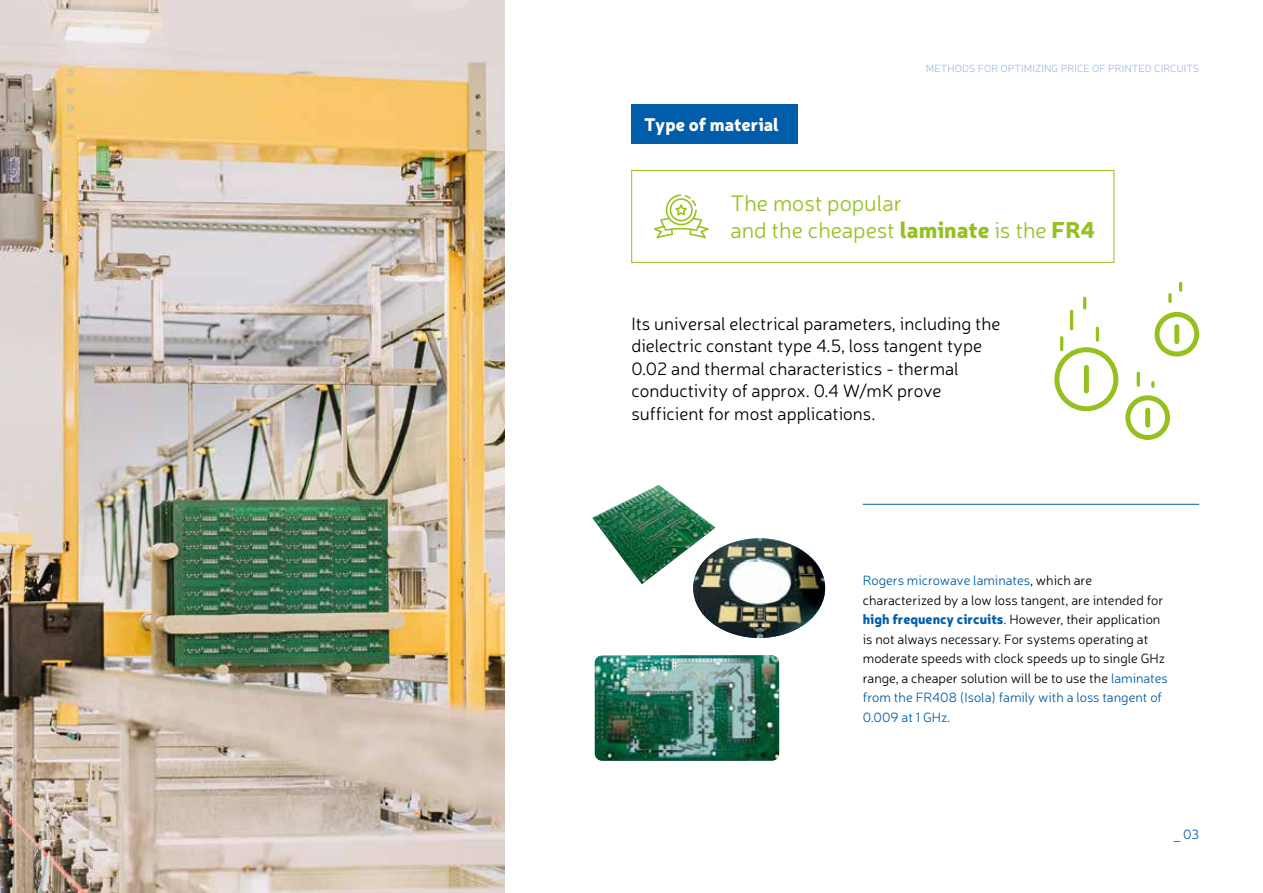
<style>
.page{position:relative;width:1263px;height:893px;background:#fff}
.page>*{position:absolute;margin:0;border:0;box-sizing:border-box;transform-origin:0 0}
.t1{font:300 22.5px/27px "Neris";color:#95c11f}
.t2{font:300 18px/22.5px "Neris";color:#000}
.t3{font:900 18px "Neris";color:#fff}
.t4{font:300 13.5px/19.5px "Neris";color:#000}
.t5{font:300 13.5px "Neris";color:#005da9}
.t6{font:300 10.5px "Neris";letter-spacing:.01em;color:#a5b7df}
.s1{font-weight:900}
.s2{color:#005da9}
.s3{font-weight:900;color:#005da9}
</style>
<div class="page">
<div style="left:631px;top:170px;width:483px;height:93px;border:1px solid #95c11f"></div>
<div style="left:631px;top:105px;width:166px;height:39px;background:#005da9"></div>
<svg style="left:653px;top:194px;width:56px;height:44px"></svg>
<img style="left:0;top:1px;width:505px;height:892px">
<img style="left:592px;top:485px;width:124px;height:99px">
<img style="left:595px;top:655px;width:184px;height:106px">
<img style="left:693px;top:538px;width:132px;height:100px">
<div style="left:1054px;top:347px;width:64px;height:64px;border:5px solid #95c11f;border-radius:50%"></div>
<div style="left:1084px;top:367px;width:5px;height:24px;background:#95c11f"></div>
<div style="left:1125px;top:395px;width:45px;height:45px;border:5px solid #95c11f;border-radius:50%"></div>
<div style="left:1145px;top:410px;width:5px;height:15px;background:#95c11f"></div>
<div style="left:1154px;top:312px;width:45px;height:45px;border:5px solid #95c11f;border-radius:50%"></div>
<div style="left:1174px;top:327px;width:5px;height:15px;background:#95c11f"></div>
<hr style="left:1070px;top:311px;width:3px;height:18px;background:#95c11f">
<svg style="left:1083px;top:298px;width:3px;height:10px"></svg>
<svg style="left:1096px;top:328px;width:3px;height:12px"></svg>
<svg style="left:1168px;top:295px;width:4px;height:6px"></svg>
<svg style="left:1179px;top:283px;width:3px;height:7px"></svg>
<svg style="left:1137px;top:373px;width:3px;height:12px"></svg>
<svg style="left:1060px;top:338px;width:3px;height:12px"></svg>
<hr style="left:863px;top:504px;width:336px;height:1px;background:#005da9">
<h2 class="t3" style="left:644px;top:111px;width:136px">Type of material</h2>
<p class="t6" style="left:926px;top:61px;width:275px">METHODS FOR OPTIMIZING PRICE OF PRINTED CIRCUITS</p>
<h1 class="t1" style="left:730px;top:189px;width:366px">The most popular<br>and the cheapest <span class="s1">laminate</span> is the <span class="s1">FR4</span></h1>
<h2 class="t2" style="left:631px;top:311px;width:370px">Its universal electrical parameters, including the dielectric constant type 4.5, loss tangent type 0.02 and thermal characteristics - thermal conductivity of approx. 0.4 W/mK prove sufficient for most applications.</h2>
<p class="t4" style="left:863px;top:570px;width:306px"><span class="s2">Rogers microwave laminates</span>, which are characterized by a low loss tangent, are intended for <span class="s3">high frequency circuits</span>. However, their application is not always necessary. For systems operating at moderate speeds with clock speeds up to single GHz range, a cheaper solution will be to use the <span class="s2">laminates from the FR408 (Isola) family with a loss tangent of 0.009 at 1 GHz.</span></p>
<p class="t5" style="left:1174px;top:826px;width:27px">_ 03</p>
</div>
